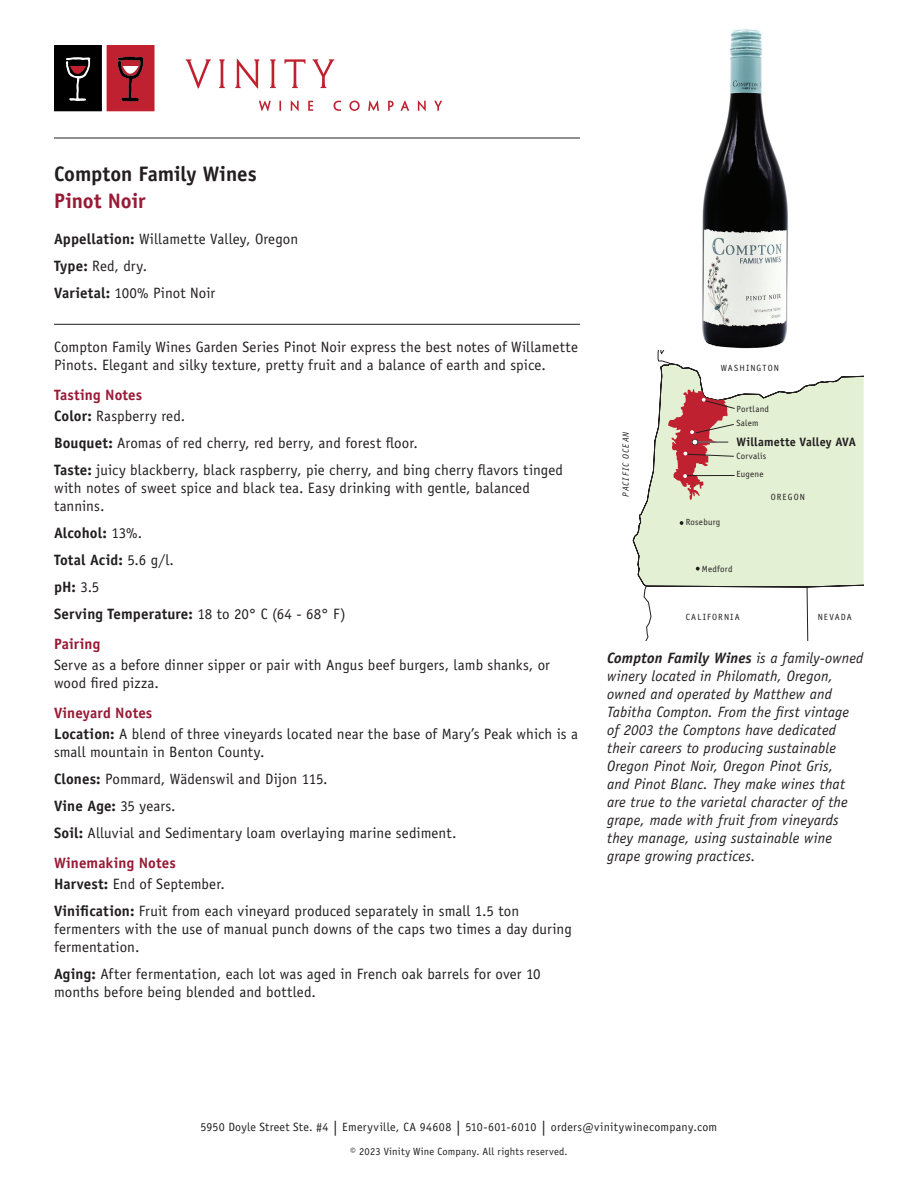
<style>
.page{position:relative;width:918px;height:1188px;background:#fff}
.page>*{position:absolute;margin:0;border:0;box-sizing:border-box;transform-origin:0 0}
.t1{font:700 21px "Officina Sans Std";letter-spacing:-.005em;color:#231f20}
.t2{font:700 21px "Officina Sans Std";letter-spacing:-.005em;color:#981a35}
.t3{font:15px/27px "Officina Sans Std";letter-spacing:.005em;color:#231f20}
.t4{font:italic 15px/18px "Officina Sans Std";letter-spacing:.01em;color:#231f20}
.t5{font:700 15px/27px "Officina Sans Std";letter-spacing:.005em;color:#231f20}
.t6{font:700 15px/21px "Officina Sans Std";letter-spacing:.005em;color:#981a35}
.t7{font:700 12.15px "Officina Sans Std";letter-spacing:.015em;color:#231f20}
.t8{font:12px "Officina Sans Std";letter-spacing:.025em;color:#231f20}
.t9{font:10.5px "Officina Sans Std";letter-spacing:.02em;color:#231f20}
.t10{font:9px/14.5px "Officina Sans Std";letter-spacing:.04em;color:#231f20}
.t11{font:italic 9px "Officina Sans Std";color:#231f20}
.t12{font:9px "Officina Sans Std";letter-spacing:.12em;color:#231f20}
.t13{font:9px "Officina Sans Std";letter-spacing:.125em;color:#231f20}
.s1{font-weight:700}
.s2{font-weight:700;color:#981a35}
.s3{font-weight:400}
.s4{color:#231f20}
.s5{font-weight:400;color:#231f20}
.s6{font-size:15px}
</style>
<div class="page">
<hr style="left:54px;top:324px;width:526px;height:1px;background:#231f20">
<img style="left:702px;top:29px;width:86px;height:320px">
<svg style="left:635px;top:351px;width:229px;height:290px"></svg>
<svg style="left:679px;top:521px;width:5px;height:4px"></svg>
<svg style="left:696px;top:567px;width:4px;height:4px"></svg>
<svg style="left:668px;top:389px;width:68px;height:111px;background:#d09890"></svg>
<hr style="left:54px;top:138px;width:526px;height:1px;background:#231f20">
<svg style="left:54px;top:45px;width:101px;height:66px;background:#6a272e"></svg>
<svg style="left:186px;top:59px;width:25px;height:29px"></svg>
<svg style="left:219px;top:59px;width:6px;height:29px"></svg>
<svg style="left:235px;top:59px;width:24px;height:29px"></svg>
<svg style="left:270px;top:59px;width:6px;height:29px"></svg>
<svg style="left:284px;top:59px;width:21px;height:29px"></svg>
<svg style="left:313px;top:59px;width:21px;height:29px"></svg>
<svg style="left:259px;top:101px;width:12px;height:10px"></svg>
<svg style="left:279px;top:101px;width:2px;height:10px"></svg>
<svg style="left:291px;top:101px;width:8px;height:10px"></svg>
<svg style="left:308px;top:101px;width:5px;height:10px"></svg>
<svg style="left:334px;top:101px;width:7px;height:10px"></svg>
<svg style="left:349px;top:101px;width:11px;height:10px"></svg>
<svg style="left:368px;top:101px;width:11px;height:10px"></svg>
<svg style="left:388px;top:101px;width:6px;height:10px"></svg>
<svg style="left:401px;top:101px;width:8px;height:10px"></svg>
<svg style="left:418px;top:101px;width:8px;height:10px"></svg>
<svg style="left:434px;top:101px;width:8px;height:10px"></svg>
<h1 class="t1" style="left:54px;top:160px;width:204px">Compton Family Wines</h1>
<h1 class="t2" style="left:54px;top:187px;width:93px">Pinot Noir</h1>
<p class="t3" style="left:54px;top:225px;width:246px"><span class="s1">Appellation:</span> Willamette Valley, Oregon<br><span class="s1">Type:</span> Red, dry.<br><span class="s1">Varietal:</span> 100% Pinot Noir</p>
<p class="t3" style="left:54px;top:338px;width:526px;line-height:18px">Compton Family Wines Garden Series Pinot Noir express the best notes of Willamette<br>Pinots. Elegant and silky texture, pretty fruit and a balance of earth and spice.</p>
<p class="t3" style="left:54px;top:384px;width:133px;line-height:21px"><span class="s2">Tasting Notes<br></span><span class="s1">Color:</span> Raspberry red.</p>
<p class="t3" style="left:54px;top:429px;width:511px"><span class="s1">Bouquet:</span> Aromas of red cherry, red berry, and forest floor.<br><span class="s1">Taste:</span> juicy blackberry, black raspberry, pie cherry, and bing cherry flavors tinged</p>
<p class="t3" style="left:54px;top:479px;width:477px;line-height:18px">with notes of sweet spice and black tea. Easy drinking with gentle, balanced tannins.</p>
<p class="t5" style="left:54px;top:519px;width:293px">Alcohol: <span class="s3">13%.<br></span>Total Acid: <span class="s3">5.6 g/l.<br></span>pH: <span class="s3">3.5<br></span>Serving Temperature: <span class="s3">18 to 20° C (64 - 68° F)</span></p>
<p class="t6" style="left:54px;top:633px;width:48px">Pairing</p>
<p class="t3" style="left:54px;top:656px;width:498px;line-height:18px">Serve as a before dinner sipper or pair with Angus beef burgers, lamb shanks, or wood fired pizza.</p>
<p class="t3" style="left:54px;top:702px;width:526px;line-height:21px"><span class="s2">Vineyard Notes<br></span><span class="s1">Location:</span> A blend of three vineyards located near the base of Mary’s Peak which is a</p>
<p class="t3" style="left:54px;top:738px;width:404px">small mountain in Benton County.<br><span class="s1">Clones:</span> Pommard, Wädenswil and Dijon 115.<br><span class="s1">Vine Age:</span> 35 years.<br><span class="s1">Soil:</span> Alluvial and Sedimentary loam overlaying marine sediment.</p>
<p class="t6" style="left:54px;top:852px;width:172px">Winemaking Notes<br><span class="s4">Harvest:</span> <span class="s5">End of September.</span></p>
<p class="t3" style="left:54px;top:902px;width:519px;line-height:18px"><span class="s1">Vinification:</span> Fruit from each vineyard produced separately in small 1.5 ton fermenters with the use of manual punch downs of the caps two times a day during fermentation.</p>
<p class="t3" style="left:54px;top:965px;width:488px;line-height:18px"><span class="s1">Aging:</span> After fermentation, each lot was aged in French oak barrels for over 10 months before being blended and bottled.</p>
<p class="t12" style="left:721px;top:362px;width:60px">WASHINGTON</p>
<p class="t10" style="left:736px;top:402px;width:34px">Portland<br>Salem</p>
<p class="t10" style="left:736px;top:446px;width:31px;line-height:18.5px">Corvalis<br>Eugene</p>
<p class="t11" style="left:621px;top:497px;width:67px;rotate:-90deg">PACIFIC OCEAN</p>
<p class="t7" style="left:736px;top:434px;width:121px">Willamette Valley AVA</p>
<p class="t10" style="left:771px;top:490px;width:36px">OREGON</p>
<p class="t10" style="left:686px;top:515px;width:36px">Roseburg</p>
<p class="t10" style="left:702px;top:561px;width:32px">Medford</p>
<p class="t13" style="left:686px;top:612px;width:56px">CALIFORNIA</p>
<p class="t10" style="left:818px;top:610px;width:36px">NEVADA</p>
<p class="t4" style="left:607px;top:649px;width:258px"><span class="s1">Compton Family Wines</span> is a family-owned winery located in Philomath, Oregon, owned and operated by Matthew and Tabitha Compton. From the first vintage of 2003 the Comptons have dedicated their careers to producing sustainable Oregon Pinot Noir, Oregon Pinot Gris,<br>and Pinot Blanc. They make wines that are true to the varietal character of the grape, made with fruit from vineyards they manage, using sustainable wine grape growing practices.</p>
<p class="t8" style="left:201px;top:1120px;width:518px">5950 Doyle Street Ste. #4 <span class="s6">|</span> Emeryville, CA 94608 <span class="s6">|</span> 510-601-6010 <span class="s6">|</span> orders@vinitywinecompany.com</p>
<p class="t9" style="left:350px;top:1145px;width:219px">© 2023 Vinity Wine Company. All rights reserved.</p>
</div>
